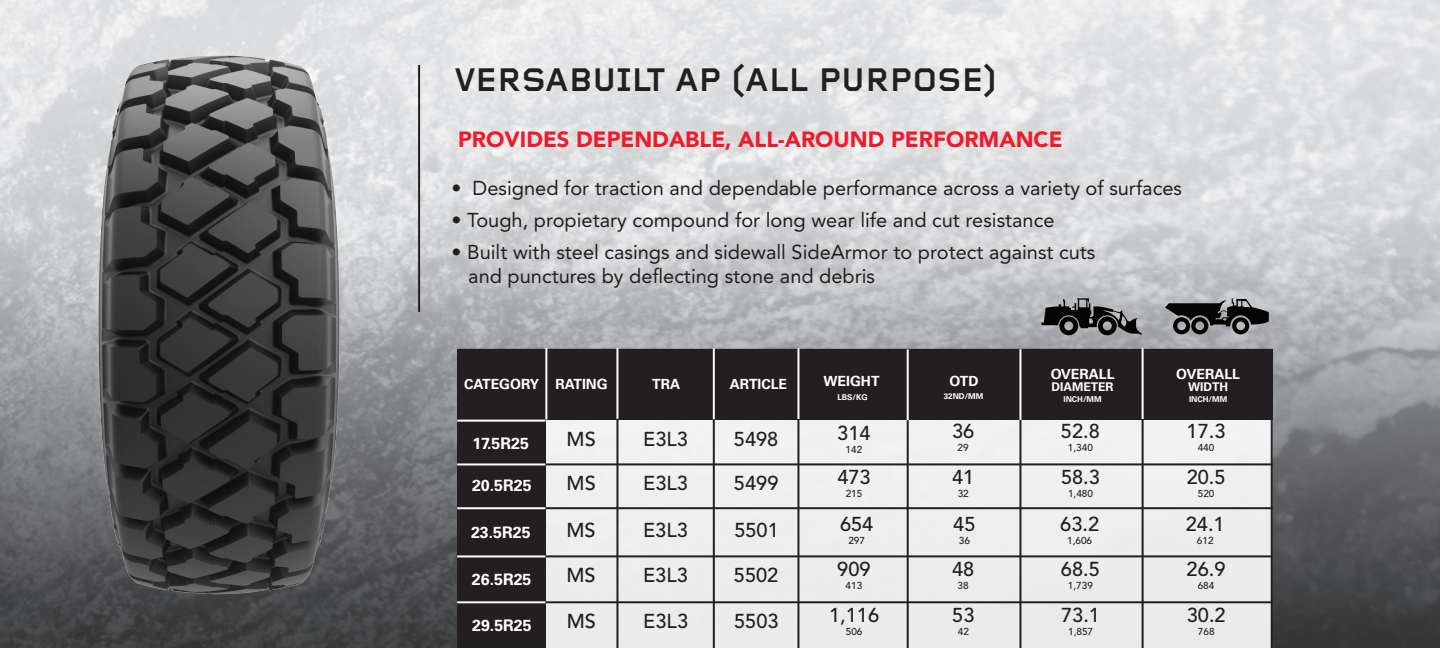
<style>
.page{position:relative;width:1440px;height:648px;background:#fff}
.page>*{position:absolute;margin:0;border:0;box-sizing:border-box;transform-origin:0 0}
.t1{font:700 34px "Foundry Gridnik";color:#231f20}
.t2{font:900 22px "Avenir";color:#ee1b2c}
.t3{font:20px "Avenir";color:#231f20}
.Callout{font:500 20px "Avenir";color:#231f20}
.Callout-2{font:700 16px "Univers";color:#fff}
.Callout-3{font:700 14px "Univers";color:#fff}
.Callout-4{font:700 12px "Univers";color:#fff}
.Callout-5{font:500 10px "Avenir";color:#231f20}
.Callout-6{font:700 8px "Univers";color:#fff}
</style>
<div class="page">
<img style="left:0;top:0;width:1440px;height:648px">
<svg style="left:1041px;top:298px;width:102px;height:37px;background:#656667"></svg>
<svg style="left:1165px;top:298px;width:104px;height:36px;background:#595a5b"></svg>
<img style="left:62px;top:30px;width:315px;height:589px">
<hr style="left:418px;top:65px;width:2px;height:247px;background:#231f20">
<div style="left:456px;top:348px;width:818px;height:300px;background:#ededee"></div>
<div style="left:457px;top:349px;width:816px;height:71px;background:#231f20"></div>
<div style="left:457px;top:403px;width:88px;height:245px;background:#231f20"></div>
<hr style="left:457px;top:463px;width:816px;height:2px;background:#231f20">
<hr style="left:616px;top:348px;width:2px;height:300px;background:#231f20">
<hr style="left:616px;top:348px;width:2px;height:71px;background:#fff">
<hr style="left:713px;top:350px;width:2px;height:298px;background:#231f20">
<hr style="left:713px;top:348px;width:2px;height:71px;background:#fff">
<hr style="left:797px;top:348px;width:2px;height:300px;background:#231f20">
<hr style="left:797px;top:348px;width:2px;height:71px;background:#fff">
<hr style="left:907px;top:351px;width:2px;height:297px;background:#231f20">
<hr style="left:907px;top:349px;width:2px;height:71px;background:#fff">
<hr style="left:1019px;top:350px;width:2px;height:298px;background:#231f20">
<hr style="left:1019px;top:349px;width:2px;height:71px;background:#fff">
<hr style="left:1142px;top:350px;width:2px;height:298px;background:#231f20">
<hr style="left:1142px;top:348px;width:2px;height:71px;background:#fff">
<hr style="left:457px;top:420px;width:88px;height:2px;background:#fff">
<hr style="left:457px;top:463px;width:88px;height:2px;background:#fff">
<hr style="left:545px;top:348px;width:2px;height:71px;background:#fff">
<hr style="left:457px;top:601px;width:816px;height:2px;background:#231f20">
<hr style="left:457px;top:601px;width:88px;height:2px;background:#fff">
<hr style="left:457px;top:507px;width:816px;height:2px;background:#231f20">
<hr style="left:457px;top:507px;width:88px;height:2px;background:#fff">
<hr style="left:457px;top:555px;width:816px;height:2px;background:#231f20">
<hr style="left:457px;top:555px;width:88px;height:2px;background:#fff">
<p class="t1" style="left:455px;top:60px;width:544px">VERSABUILT AP (ALL PURPOSE)</p>
<p class="t2" style="left:458px;top:120px;width:606px">PROVIDES DEPENDABLE, ALL-AROUND PERFORMANCE</p>
<p class="t3" style="left:452px;top:176px;width:732px">• Designed for traction and dependable performance across a variety of surfaces</p>
<p class="t3" style="left:452px;top:208px;width:604px">• Tough, propietary compound for long wear life and cut resistance</p>
<p class="t3" style="left:452px;top:240px;width:645px">• Built with steel casings and sidewall SideArmor to protect against cuts</p>
<p class="t3" style="left:468px;top:264px;width:408px">and punctures by deflecting stone and debris</p>
<p class="Callout-3" style="left:464px;top:376px;width:76px">CATEGORY</p>
<p class="Callout-2" style="left:473px;top:434px;width:58px">17.5R25</p>
<p class="Callout-2" style="left:472px;top:476px;width:61px">20.5R25</p>
<p class="Callout-2" style="left:471px;top:523px;width:61px">23.5R25</p>
<p class="Callout-2" style="left:472px;top:570px;width:61px">26.5R25</p>
<p class="Callout-2" style="left:472px;top:616px;width:61px">29.5R25</p>
<p class="Callout-3" style="left:1051px;top:365px;width:65px">OVERALL</p>
<p class="Callout-3" style="left:1176px;top:365px;width:65px">OVERALL</p>
<p class="Callout-3" style="left:652px;top:376px;width:30px">TRA</p>
<p class="Callout-3" style="left:730px;top:376px;width:59px">ARTICLE</p>
<p class="Callout-3" style="left:824px;top:373px;width:57px">WEIGHT</p>
<p class="Callout-3" style="left:950px;top:373px;width:30px">OTD</p>
<p class="Callout-3" style="left:556px;top:376px;width:54px">RATING</p>
<p class="Callout-4" style="left:1052px;top:380px;width:63px">DIAMETER</p>
<p class="Callout-4" style="left:1188px;top:380px;width:41px">WIDTH</p>
<p class="Callout-6" style="left:1189px;top:394px;width:40px">INCH/MM</p>
<p class="Callout-6" style="left:837px;top:393px;width:32px">LBS/KG</p>
<p class="Callout-6" style="left:944px;top:392px;width:41px">32ND/MM</p>
<p class="Callout-6" style="left:1063px;top:394px;width:40px">INCH/MM</p>
<p class="Callout" style="left:567px;top:428px;width:31px">MS</p>
<p class="Callout" style="left:643px;top:428px;width:46px">E3L3</p>
<p class="Callout" style="left:734px;top:428px;width:46px">5498</p>
<p class="Callout" style="left:837px;top:422px;width:35px">314</p>
<p class="Callout-5" style="left:846px;top:444px;width:18px">142</p>
<p class="Callout" style="left:952px;top:420px;width:24px">36</p>
<p class="Callout-5" style="left:958px;top:442px;width:13px">29</p>
<p class="Callout" style="left:1061px;top:420px;width:40px">52.8</p>
<p class="Callout-5" style="left:1068px;top:442px;width:27px">1,340</p>
<p class="Callout" style="left:1187px;top:420px;width:40px">17.3</p>
<p class="Callout-5" style="left:1198px;top:442px;width:18px">440</p>
<p class="Callout" style="left:567px;top:472px;width:31px">MS</p>
<p class="Callout" style="left:643px;top:472px;width:46px">E3L3</p>
<p class="Callout" style="left:734px;top:472px;width:46px">5499</p>
<p class="Callout" style="left:837px;top:466px;width:35px">473</p>
<p class="Callout-5" style="left:846px;top:488px;width:18px">215</p>
<p class="Callout" style="left:952px;top:466px;width:24px">41</p>
<p class="Callout-5" style="left:958px;top:488px;width:13px">32</p>
<p class="Callout" style="left:1061px;top:466px;width:40px">58.3</p>
<p class="Callout-5" style="left:1068px;top:488px;width:27px">1,480</p>
<p class="Callout" style="left:1187px;top:466px;width:40px">20.5</p>
<p class="Callout-5" style="left:1198px;top:488px;width:18px">520</p>
<p class="Callout" style="left:567px;top:518px;width:31px">MS</p>
<p class="Callout" style="left:643px;top:518px;width:46px">E3L3</p>
<p class="Callout" style="left:734px;top:518px;width:46px">5501</p>
<p class="Callout" style="left:840px;top:512px;width:35px">654</p>
<p class="Callout-5" style="left:848px;top:534px;width:18px">297</p>
<p class="Callout" style="left:953px;top:512px;width:24px">45</p>
<p class="Callout-5" style="left:959px;top:535px;width:13px">36</p>
<p class="Callout" style="left:1060px;top:512px;width:40px">63.2</p>
<p class="Callout-5" style="left:1067px;top:535px;width:27px">1,606</p>
<p class="Callout" style="left:1186px;top:512px;width:40px">24.1</p>
<p class="Callout-5" style="left:1197px;top:535px;width:18px">612</p>
<p class="Callout" style="left:567px;top:564px;width:31px">MS</p>
<p class="Callout" style="left:643px;top:564px;width:46px">E3L3</p>
<p class="Callout" style="left:734px;top:564px;width:46px">5502</p>
<p class="Callout" style="left:837px;top:558px;width:35px">909</p>
<p class="Callout-5" style="left:846px;top:580px;width:18px">413</p>
<p class="Callout" style="left:952px;top:558px;width:24px">48</p>
<p class="Callout-5" style="left:958px;top:580px;width:13px">38</p>
<p class="Callout" style="left:1061px;top:558px;width:40px">68.5</p>
<p class="Callout-5" style="left:1068px;top:580px;width:27px">1,739</p>
<p class="Callout" style="left:1187px;top:558px;width:40px">26.9</p>
<p class="Callout-5" style="left:1198px;top:580px;width:18px">684</p>
<p class="Callout" style="left:567px;top:610px;width:31px">MS</p>
<p class="Callout" style="left:643px;top:610px;width:46px">E3L3</p>
<p class="Callout" style="left:734px;top:610px;width:46px">5503</p>
<p class="Callout" style="left:829px;top:604px;width:52px">1,116</p>
<p class="Callout-5" style="left:846px;top:626px;width:18px">506</p>
<p class="Callout" style="left:952px;top:604px;width:24px">53</p>
<p class="Callout-5" style="left:958px;top:626px;width:13px">42</p>
<p class="Callout" style="left:1061px;top:604px;width:40px">73.1</p>
<p class="Callout-5" style="left:1068px;top:626px;width:27px">1,857</p>
<p class="Callout" style="left:1187px;top:604px;width:40px">30.2</p>
<p class="Callout-5" style="left:1198px;top:626px;width:18px">768</p>
</div>
